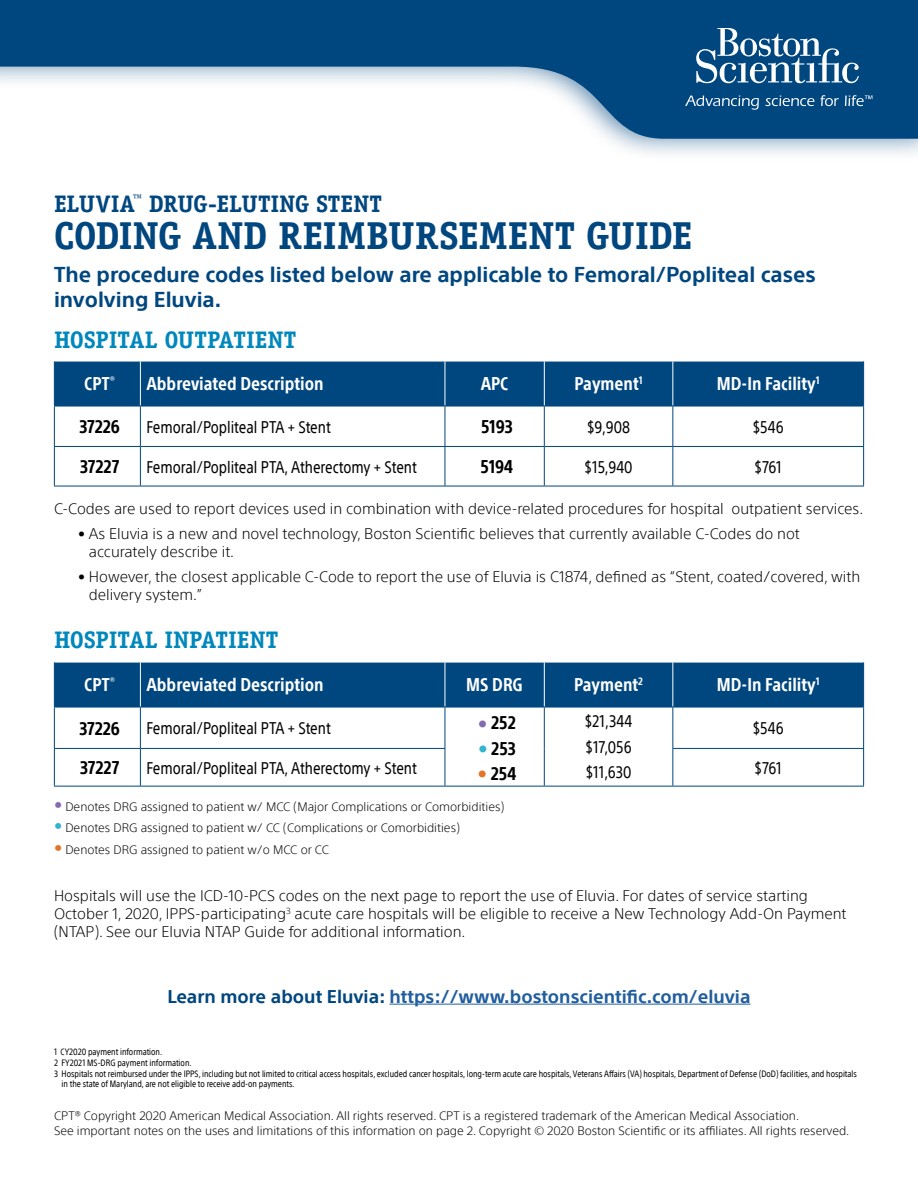
<style>
.page{position:relative;width:918px;height:1188px;background:#fff}
.page>*{position:absolute;margin:0;border:0;box-sizing:border-box;transform-origin:0 0}
.t1{font:700 39px "Officina Serif";letter-spacing:-.01em;color:#00467f}
.t2{font:700 24px "Officina Serif";letter-spacing:-.005em;color:#0087bc}
.t3{font:700 24px "Officina Serif";letter-spacing:-.01em;color:#00467f}
.t4{font:700 21px/25.2px "SST";color:#00467f}
.t5{font:700 condensed 18px "SST";color:#fff}
.t6{font:700 18px "SST";color:#215e9e}
.t7{font:700 condensed 18px "SST";color:#000}
.t8{font:condensed 16.5px "SST";color:#000}
.t9{font:300 15px/18px "SST";color:#000}
.t10{font:300 12px/14.4px "SST";color:#000}
.t11{font:condensed 9px/10.8px "SST";color:#000}
.s1{font-size:21px;color:#856cb0}
.s2{font-size:21px;color:#32b4ce}
.s3{font-size:21px;color:#e57525}
.s4{font-weight:700;font-stretch:condensed;font-size:18px;color:#856cb0}
.s5{font-weight:700;font-stretch:condensed;font-size:18px;color:#32b4ce}
.s6{font-weight:700;font-stretch:condensed;font-size:18px;color:#e57525}
.s7{color:#00467f}
</style>
<div class="page">
<div style="left:0;top:0;width:918px;height:161px;background:#00467f;opacity:.6"></div>
<svg style="left:0;top:0;width:918px;height:139px;fill:#00467f"></svg>
<svg style="left:696px;top:28px;width:163px;height:55px"></svg>
<svg style="left:685px;top:96px;width:74px;height:14px"></svg>
<svg style="left:765px;top:96px;width:49px;height:10px"></svg>
<svg style="left:821px;top:95px;width:18px;height:11px"></svg>
<svg style="left:845px;top:95px;width:27px;height:11px"></svg>
<div style="left:55px;top:362px;width:808px;height:44px;background:#00467f"></div>
<hr style="left:140px;top:361px;width:1px;height:45px;background:#fff">
<hr style="left:445px;top:361px;width:1px;height:45px;background:#fff">
<hr style="left:544px;top:361px;width:1px;height:45px;background:#fff">
<hr style="left:672px;top:361px;width:1px;height:45px;background:#fff">
<hr style="left:54px;top:361px;width:1px;height:45px;background:#00467f">
<hr style="left:863px;top:361px;width:1px;height:45px;background:#00467f">
<hr style="left:54px;top:406px;width:1px;height:40px;background:#00467f">
<hr style="left:54px;top:406px;width:86px;height:1px;background:#00467f">
<hr style="left:140px;top:406px;width:1px;height:40px;background:#00467f">
<hr style="left:140px;top:406px;width:305px;height:1px;background:#00467f">
<hr style="left:445px;top:406px;width:1px;height:40px;background:#00467f">
<hr style="left:445px;top:406px;width:99px;height:1px;background:#00467f">
<hr style="left:544px;top:406px;width:1px;height:40px;background:#00467f">
<hr style="left:544px;top:406px;width:129px;height:1px;background:#00467f">
<hr style="left:673px;top:406px;width:191px;height:1px;background:#00467f">
<hr style="left:672px;top:406px;width:1px;height:40px;background:#00467f">
<hr style="left:863px;top:406px;width:1px;height:40px;background:#00467f">
<hr style="left:54px;top:447px;width:1px;height:39px;background:#00467f">
<hr style="left:54px;top:446px;width:86px;height:1px;background:#00467f">
<hr style="left:54px;top:486px;width:86px;height:1px;background:#00467f">
<hr style="left:140px;top:447px;width:1px;height:39px;background:#00467f">
<hr style="left:140px;top:446px;width:305px;height:1px;background:#00467f">
<hr style="left:140px;top:486px;width:305px;height:1px;background:#00467f">
<hr style="left:445px;top:447px;width:1px;height:39px;background:#00467f">
<hr style="left:445px;top:446px;width:99px;height:1px;background:#00467f">
<hr style="left:445px;top:486px;width:99px;height:1px;background:#00467f">
<hr style="left:544px;top:447px;width:1px;height:39px;background:#00467f">
<hr style="left:544px;top:446px;width:129px;height:1px;background:#00467f">
<hr style="left:673px;top:446px;width:191px;height:1px;background:#00467f">
<hr style="left:672px;top:447px;width:1px;height:39px;background:#00467f">
<hr style="left:863px;top:447px;width:1px;height:39px;background:#00467f">
<hr style="left:544px;top:486px;width:129px;height:1px;background:#00467f">
<hr style="left:673px;top:486px;width:191px;height:1px;background:#00467f">
<div style="left:55px;top:663px;width:808px;height:44px;background:#00467f"></div>
<hr style="left:140px;top:662px;width:1px;height:45px;background:#fff">
<hr style="left:445px;top:662px;width:1px;height:45px;background:#fff">
<hr style="left:544px;top:662px;width:1px;height:45px;background:#fff">
<hr style="left:672px;top:662px;width:1px;height:45px;background:#fff">
<hr style="left:54px;top:662px;width:1px;height:45px;background:#00467f">
<hr style="left:863px;top:662px;width:1px;height:45px;background:#00467f">
<hr style="left:54px;top:707px;width:1px;height:41px;background:#00467f">
<hr style="left:54px;top:707px;width:86px;height:1px;background:#00467f">
<hr style="left:140px;top:707px;width:1px;height:41px;background:#00467f">
<hr style="left:140px;top:707px;width:305px;height:1px;background:#00467f">
<hr style="left:445px;top:707px;width:1px;height:41px;background:#00467f">
<hr style="left:445px;top:707px;width:99px;height:1px;background:#00467f">
<hr style="left:544px;top:707px;width:1px;height:41px;background:#00467f">
<hr style="left:544px;top:748px;width:1px;height:38px;background:#00467f">
<hr style="left:544px;top:707px;width:129px;height:1px;background:#00467f">
<hr style="left:672px;top:707px;width:1px;height:41px;background:#00467f">
<hr style="left:673px;top:707px;width:191px;height:1px;background:#00467f">
<hr style="left:863px;top:707px;width:1px;height:41px;background:#00467f">
<hr style="left:54px;top:749px;width:1px;height:37px;background:#00467f">
<hr style="left:54px;top:748px;width:86px;height:1px;background:#00467f">
<hr style="left:54px;top:786px;width:86px;height:1px;background:#00467f">
<hr style="left:140px;top:749px;width:1px;height:37px;background:#00467f">
<hr style="left:140px;top:748px;width:305px;height:1px;background:#00467f">
<hr style="left:140px;top:786px;width:305px;height:1px;background:#00467f">
<hr style="left:445px;top:749px;width:1px;height:37px;background:#00467f">
<hr style="left:445px;top:786px;width:99px;height:1px;background:#00467f">
<hr style="left:544px;top:786px;width:129px;height:1px;background:#00467f">
<hr style="left:672px;top:749px;width:1px;height:37px;background:#00467f">
<hr style="left:672px;top:748px;width:192px;height:1px;background:#00467f">
<hr style="left:863px;top:749px;width:1px;height:37px;background:#00467f">
<hr style="left:673px;top:786px;width:191px;height:1px;background:#00467f">
<hr style="left:389px;top:1004px;width:362px;height:1px;background:#215e9e">
<p class="t3" style="left:54px;top:189px;width:329px">ELUVIA<sup>™</sup> DRUG-ELUTING STENT</p>
<p class="t1" style="left:54px;top:212px;width:640px">CODING AND REIMBURSEMENT GUIDE</p>
<p class="t4" style="left:54px;top:262px;width:763px">The procedure codes listed below are applicable to Femoral/Popliteal cases involving Eluvia.</p>
<p class="t2" style="left:54px;top:324px;width:244px">HOSPITAL OUTPATIENT</p>
<p class="t5" style="left:84px;top:373px;width:32px">CPT<sup>®</sup></p>
<p class="t5" style="left:146px;top:373px;width:179px">Abbreviated Description</p>
<p class="t5" style="left:481px;top:373px;width:29px">APC</p>
<p class="t5" style="left:575px;top:373px;width:69px">Payment<sup>1</sup></p>
<p class="t5" style="left:717px;top:373px;width:104px">MD-In Facility<sup>1</sup></p>
<p class="t7" style="left:79px;top:416px;width:42px">37226</p>
<p class="t8" style="left:146px;top:417px;width:186px">Femoral/Popliteal PTA + Stent</p>
<p class="t7" style="left:481px;top:416px;width:33px">5193</p>
<p class="t8" style="left:587px;top:417px;width:44px">$9,908</p>
<p class="t8" style="left:753px;top:417px;width:32px">$546</p>
<p class="t7" style="left:80px;top:456px;width:41px">37227</p>
<p class="t8" style="left:146px;top:457px;width:272px">Femoral/Popliteal PTA, Atherectomy + Stent</p>
<p class="t7" style="left:481px;top:456px;width:34px">5194</p>
<p class="t8" style="left:585px;top:457px;width:49px">$15,940</p>
<p class="t8" style="left:755px;top:457px;width:29px">$761</p>
<p class="t9" style="left:54px;top:500px;width:811px">C-Codes are used to report devices used in combination with device-related procedures for hospital outpatient services.</p>
<p class="t9" style="left:89px;top:525px;width:712px;text-indent:-11px">• As Eluvia is a new and novel technology, Boston Scientific believes that currently available C-Codes do not accurately describe it.</p>
<p class="t9" style="left:89px;top:568px;width:773px;text-indent:-11px">• However, the closest applicable C-Code to report the use of Eluvia is C1874, defined as “Stent, coated/covered, with delivery system.”</p>
<p class="t2" style="left:54px;top:624px;width:226px">HOSPITAL INPATIENT</p>
<p class="t5" style="left:84px;top:674px;width:32px">CPT<sup>®</sup></p>
<p class="t5" style="left:146px;top:674px;width:179px">Abbreviated Description</p>
<p class="t5" style="left:466px;top:674px;width:58px">MS DRG</p>
<p class="t5" style="left:574px;top:674px;width:70px">Payment<sup>2</sup></p>
<p class="t5" style="left:717px;top:674px;width:104px">MD-In Facility<sup>1</sup></p>
<p class="t7" style="left:79px;top:718px;width:42px">37226</p>
<p class="t8" style="left:146px;top:718px;width:186px">Femoral/Popliteal PTA + Stent</p>
<p class="t7" style="left:478px;top:712px;width:39px"><span class="s1">•</span> 252</p>
<p class="t7" style="left:478px;top:738px;width:39px"><span class="s2">•</span> 253</p>
<p class="t7" style="left:478px;top:763px;width:40px"><span class="s3">•</span> 254</p>
<p class="t8" style="left:585px;top:712px;width:49px">$21,344</p>
<p class="t8" style="left:586px;top:737px;width:48px">$17,056</p>
<p class="t8" style="left:586px;top:763px;width:47px">$11,630</p>
<p class="t8" style="left:753px;top:718px;width:32px">$546</p>
<p class="t7" style="left:80px;top:757px;width:41px">37227</p>
<p class="t8" style="left:146px;top:758px;width:272px">Femoral/Popliteal PTA, Atherectomy + Stent</p>
<p class="t8" style="left:755px;top:758px;width:29px">$761</p>
<p class="t10" style="left:54px;top:799px;width:452px"><span class="s4">•</span> Denotes DRG assigned to patient w/ MCC (Major Complications or Comorbidities)</p>
<p class="t10" style="left:54px;top:821px;width:407px"><span class="s5">•</span> Denotes DRG assigned to patient w/ CC (Complications or Comorbidities)</p>
<p class="t10" style="left:54px;top:842px;width:277px"><span class="s6">•</span> Denotes DRG assigned to patient w/o MCC or CC</p>
<p class="t9" style="left:54px;top:887px;width:794px">Hospitals will use the ICD-10-PCS codes on the next page to report the use of Eluvia. For dates of service starting<br>October 1, 2020, IPPS-participating<sup>3</sup> acute care hospitals will be eligible to receive a New Technology Add-On Payment (NTAP). See our Eluvia NTAP Guide for additional information.</p>
<p class="t6" style="left:167px;top:986px;width:585px"><span class="s7">Learn more about Eluvia:</span> https://www.bostonscientific.com/eluvia</p>
<p class="t11" style="left:54px;top:1046px;width:110px">1 CY2020 payment information.</p>
<p class="t11" style="left:54px;top:1057px;width:139px">2 FY2021 MS-DRG payment information.</p>
<p class="t11" style="left:62px;top:1068px;width:797px;text-indent:-8px">3 Hospitals not reimbursed under the IPPS, including but not limited to critical access hospitals, excluded cancer hospitals, long-term acute care hospitals, Veterans Affairs (VA) hospitals, Department of Defense (DoD) facilities, and hospitals in the state of Maryland, are not eligible to receive add-on payments.</p>
<p class="t10" style="left:54px;top:1109px;width:797px">CPT® Copyright 2020 American Medical Association. All rights reserved. CPT is a registered trademark of the American Medical Association.<br>See important notes on the uses and limitations of this information on page 2. Copyright © 2020 Boston Scientific or its affiliates. All rights reserved.</p>
</div>
